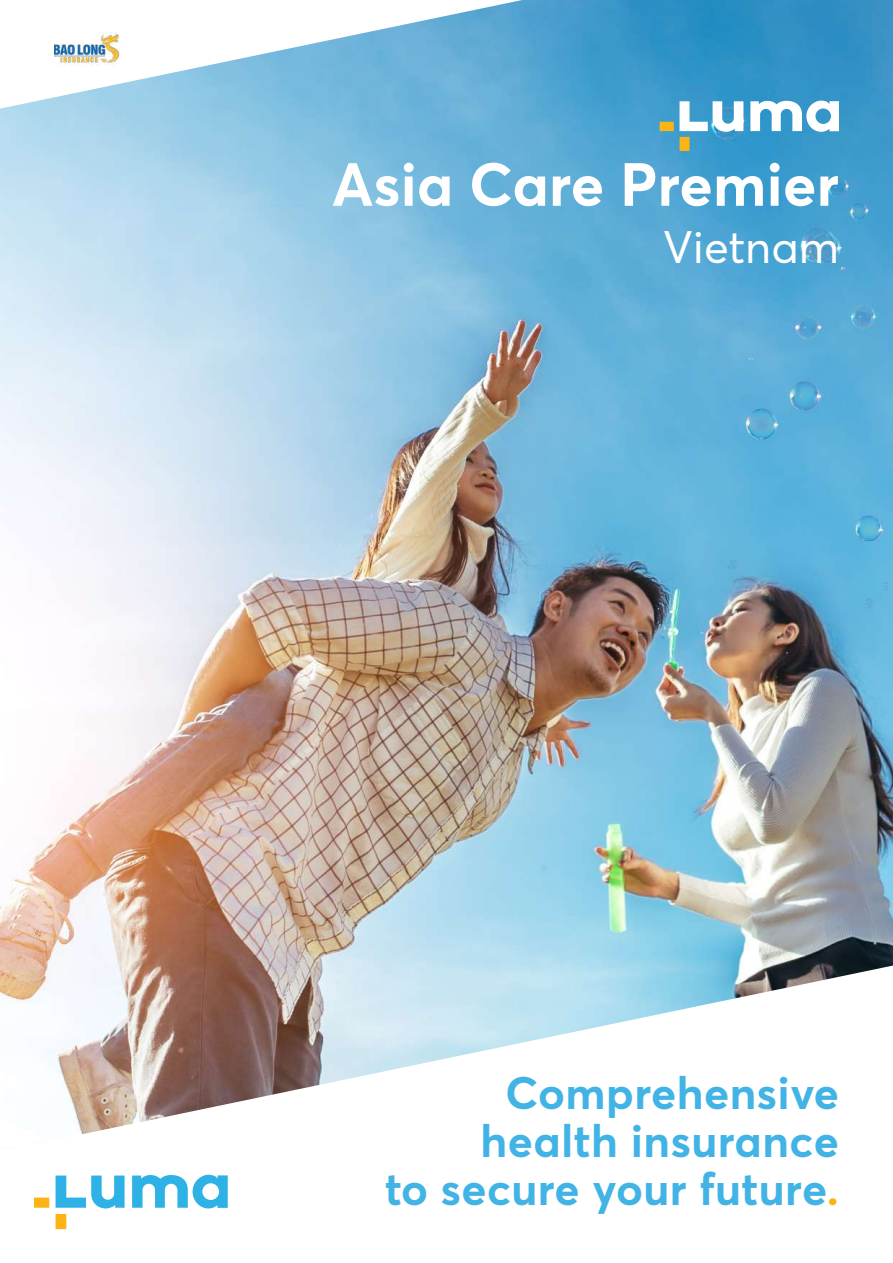
<style>
.page{position:relative;width:893px;height:1263px;background:#fff}
.page>*{position:absolute;margin:0;border:0;box-sizing:border-box;transform-origin:0 0}
.t1{font:700 60px "Averta";color:#fff}
.t2{font:700 45px/48px "Averta";letter-spacing:.01em;color:#41b3e4;text-align:right}
.t3{font:45px "Averta";color:#fff}
.s1{color:#fcb316}
</style>
<div class="page">
<img style="left:0;top:0;width:893px;height:965px">
<svg style="left:0;top:965px;width:893px;height:265px"></svg>
<svg style="left:0;top:0;width:522px;height:109px"></svg>
<svg style="left:660px;top:101px;width:83px;height:50px"></svg>
<svg style="left:750px;top:101px;width:89px;height:31px"></svg>
<img style="left:54px;top:33px;width:66px;height:34px">
<svg style="left:56px;top:1214px;width:10px;height:15px"></svg>
<svg style="left:34px;top:1197px;width:15px;height:11px"></svg>
<svg style="left:56px;top:1175px;width:69px;height:33px"></svg>
<svg style="left:132px;top:1175px;width:96px;height:33px"></svg>
<h1 class="t1" style="left:332px;top:146px;width:509px">Asia Care Premier</h1>
<p class="t3" style="left:663px;top:219px;width:178px">Vietnam</p>
<p class="t2" style="left:385px;top:1068px;width:455px">Comprehensive health insurance<br>to secure your future<span class="s1">.</span></p>
</div>
